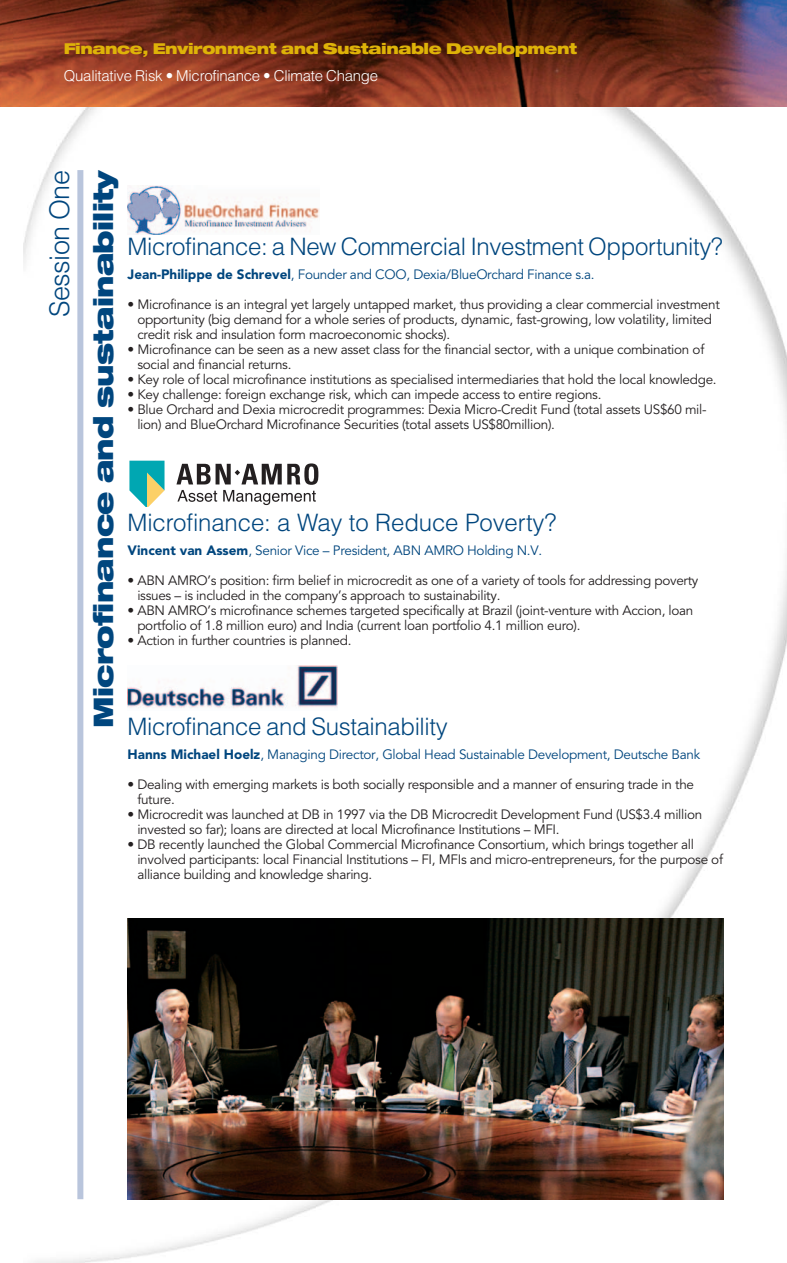
<style>
.page{position:relative;width:787px;height:1263px;background:#fff}
.page>*{position:absolute;margin:0;border:0;box-sizing:border-box;transform-origin:0 0}
.t1{font:900 expanded 27px "Helvetica Neue";letter-spacing:-.03em;color:#00467e}
.t2{font:300 27px "Helvetica";letter-spacing:-.015em;color:#00467e}
.t3{font:300 24px "Helvetica";letter-spacing:-.015em;color:#00467e}
.t4{font:900 expanded 15px "Helvetica Neue";letter-spacing:-.03em;color:#deb308}
.t5{font:300 15px "Helvetica";letter-spacing:-.015em;color:#fff}
.t6{font:13.5px/15px "Avenir";letter-spacing:-.02em;color:#231f20}
.t7{font:13.5px "Avenir";letter-spacing:-.02em;color:#00467e}
.s1{font-weight:900}
</style>
<div class="page">
<img style="left:24px;top:106px;width:763px;height:1157px">
<img style="left:0;top:0;width:787px;height:106px">
<img style="left:128px;top:918px;width:595px;height:281px">
<div style="left:77px;top:170px;width:6px;height:1029px;background:#b9c5dc"></div>
<img style="left:128px;top:185px;width:191px;height:50px">
<div style="left:128px;top:453px;width:197px;height:54px;background:#fff"></div>
<svg style="left:129px;top:461px;width:35px;height:46px"></svg>
<svg style="left:176px;top:463px;width:142px;height:42px"></svg>
<div style="left:128px;top:666px;width:214px;height:44px;background:linear-gradient(to bottom,#fff,#fff)"></div>
<img style="left:128px;top:666px;width:209px;height:44px">
<p class="t4" style="left:64px;top:42px;width:515px">Finance, Environment and Sustainable Development</p>
<p class="t5" style="left:64px;top:67px;width:316px">Qualitative Risk • Microfinance • Climate Change</p>
<h1 class="t2" style="left:44px;top:317px;width:149px;rotate:-90deg">Session One</h1>
<h1 class="t1" style="left:93px;top:727px;width:559px;rotate:-90deg">Microfinance and sustainability</h1>
<h2 class="t3" style="left:128px;top:233px;width:597px">Microfinance: a New Commercial Investment Opportunity?</h2>
<p class="t7" style="left:128px;top:269px;width:468px"><span class="s1">Jean-Philippe de Schrevel</span>, Founder and COO, Dexia/BlueOrchard Finance s.a.</p>
<p class="t6" style="left:137px;top:298px;width:584px;text-indent:-10px">• Microfinance is an integral yet largely untapped market, thus providing a clear commercial investment opportunity (big demand for a whole series of products, dynamic, fast-growing, low volatility, limited credit risk and insulation form macroeconomic shocks).</p>
<p class="t6" style="left:137px;top:343px;width:568px;text-indent:-10px">• Microfinance can be seen as a new asset class for the financial sector, with a unique combination of social and financial returns.</p>
<p class="t6" style="left:128px;top:373px;width:590px">• Key role of local microfinance institutions as specialised intermediaries that hold the local knowledge.</p>
<p class="t6" style="left:128px;top:388px;width:475px">• Key challenge: foreign exchange risk, which can impede access to entire regions.</p>
<p class="t6" style="left:137px;top:403px;width:571px;text-indent:-10px">• Blue Orchard and Dexia microcredit programmes: Dexia Micro-Credit Fund (total assets US$60 mil&shy;lion) and BlueOrchard Microfinance Securities (total assets US$80million).</p>
<h2 class="t3" style="left:128px;top:509px;width:430px">Microfinance: a Way to Reduce Poverty?</h2>
<p class="t7" style="left:128px;top:545px;width:416px"><span class="s1">Vincent van Assem</span>, Senior Vice – President, ABN AMRO Holding N.V.</p>
<p class="t6" style="left:137px;top:574px;width:562px;text-indent:-10px">• ABN AMRO’s position: firm belief in microcredit as one of a variety of tools for addressing poverty issues – is included in the company’s approach to sustainability.</p>
<p class="t6" style="left:137px;top:604px;width:557px;text-indent:-10px">• ABN AMRO’s microfinance schemes targeted specifically at Brazil (joint-venture with Accion, loan portfolio of 1.8 million euro) and India (current loan portfolio 4.1 million euro).</p>
<p class="t6" style="left:128px;top:634px;width:225px">• Action in further countries is planned.</p>
<h2 class="t3" style="left:128px;top:713px;width:321px">Microfinance and Sustainability</h2>
<p class="t7" style="left:128px;top:749px;width:574px"><span class="s1">Hanns Michael Hoelz</span>, Managing Director, Global Head Sustainable Development, Deutsche Bank</p>
<p class="t6" style="left:137px;top:778px;width:558px;text-indent:-10px">• Dealing with emerging markets is both socially responsible and a manner of ensuring trade in the future.</p>
<p class="t6" style="left:137px;top:808px;width:566px;text-indent:-10px">• Microcredit was launched at DB in 1997 via the DB Microcredit Development Fund (US$3.4 million invested so far); loans are directed at local Microfinance Institutions – MFI.</p>
<p class="t6" style="left:137px;top:838px;width:587px;text-indent:-10px">• DB recently launched the Global Commercial Microfinance Consortium, which brings together all involved participants: local Financial Institutions – FI, MFIs and micro-entrepreneurs, for the purpose of alliance building and knowledge sharing.</p>
</div>
